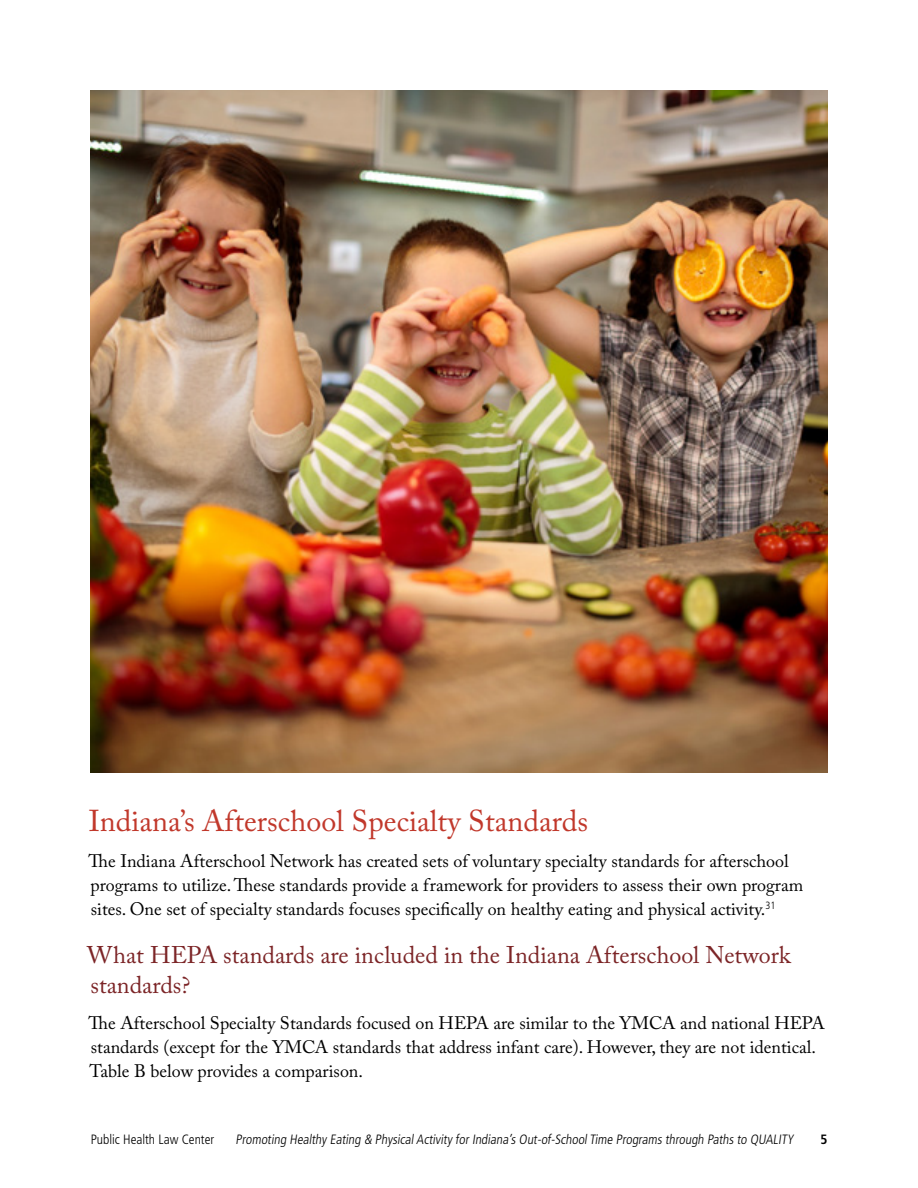
<style>
.page{position:relative;width:918px;height:1188px;background:#fff}
.page>*{position:absolute;margin:0;border:0;box-sizing:border-box;transform-origin:0 0}
.t1{font:30px "Adobe Caslon Pro";color:#c1382b}
.t2{font:24px/30px "Adobe Caslon Pro";color:#7c2527}
.t3{font:18px/24px "Adobe Caslon Pro";color:#000}
.t4{font:300 condensed 13.5px "Frutiger";color:#000}
.t5{font:700 condensed 13.5px "Frutiger";color:#000}
</style>
<div class="page">
<img style="left:90px;top:90px;width:738px;height:682px">
<h1 class="t1" style="left:89px;top:803px;width:501px">Indiana’s Afterschool Specialty Standards</h1>
<p class="t3" style="left:89px;top:848px;width:716px">The Indiana Afterschool Network has created sets of voluntary specialty standards for afterschool programs to utilize. These standards provide a framework for providers to assess their own program sites. One set of specialty standards focuses specifically on healthy eating and physical activity.<sup>31</sup></p>
<h2 class="t2" style="left:87px;top:939px;width:706px">What HEPA standards are included in the Indiana Afterschool Network standards?</h2>
<p class="t3" style="left:89px;top:1010px;width:738px">The Afterschool Specialty Standards focused on HEPA are similar to the YMCA and national HEPA standards (except for the YMCA standards that address infant care). However, they are not identical.<br>Table B below provides a comparison.</p>
<p class="t4" style="left:91px;top:1132px;width:125px">Public Health Law Center</p>
<p class="t4" style="left:235px;top:1132px;width:562px">Promoting Healthy Eating &amp; PhysicalActivity for Indiana’s Out-of-SchoolTime Programs through Paths to QUALITY</p>
<p class="t5" style="left:821px;top:1131px;width:9px">5</p>
</div>
